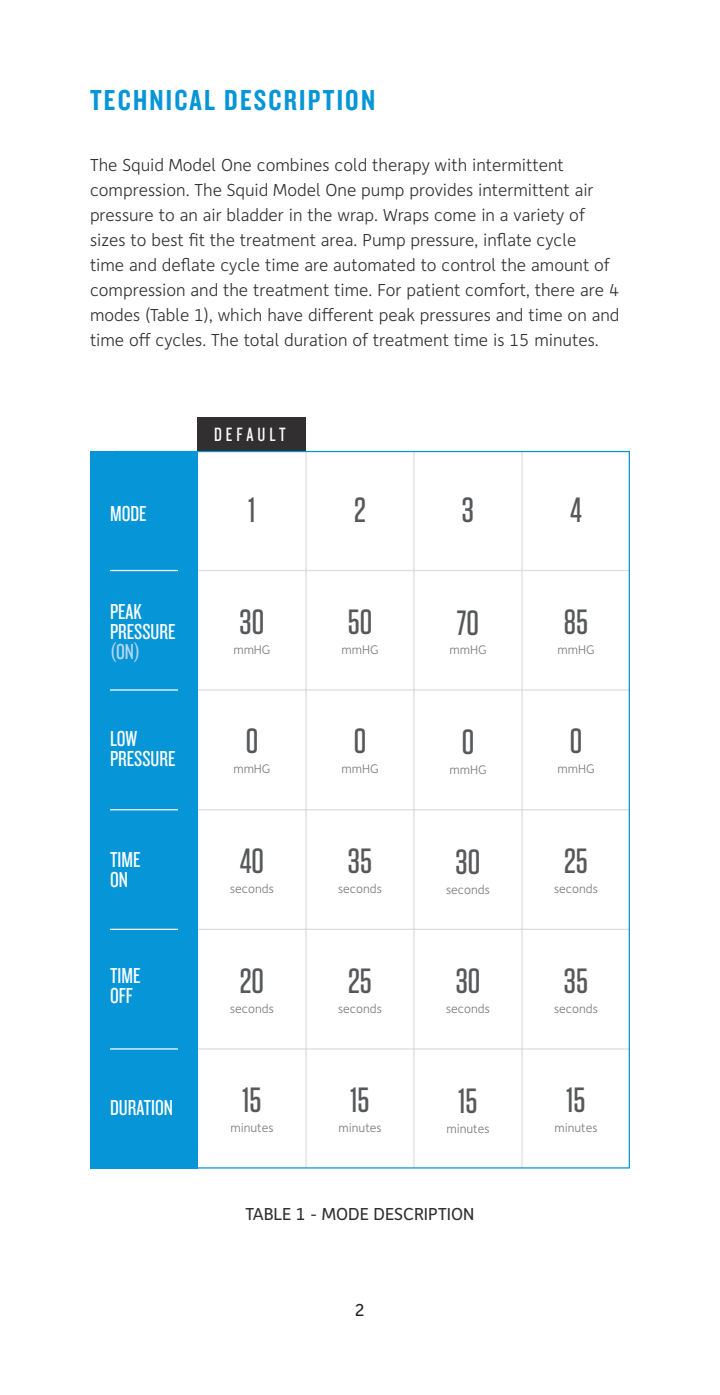
<style>
.page{position:relative;width:720px;height:1395px;background:#fff}
.page>*{position:absolute;margin:0;border:0;box-sizing:border-box;transform-origin:0 0}
.t1{font:500 35px "Tungsten";color:#57585a}
.t2{font:30px "Knockout HTF49 Liteweight";letter-spacing:.075em;color:#0696d7}
.t3{font:22.5px/20px "Knockout HTF28 Junior Featherwt";color:#fff}
.t4{font:22.5px "Knockout HTF28 Junior Featherwt";color:#b8d7f0}
.t5{font:20px "Knockout HTF28 Junior Featherwt";letter-spacing:.2em;color:#fff}
.t6{font:300 17.5px/25px "Depot";color:#312f30}
.t7{font:17.5px "Depot";color:#312f30}
.t8{font:17.5px "Depot";color:#231f20}
.t9{font:300 12.5px "Depot";color:#76787b}
</style>
<div class="page">
<div style="left:198px;top:417px;width:108px;height:34px;background:#312f30"></div>
<div style="left:90px;top:451px;width:108px;height:718px;background:#0696d7"></div>
<svg style="left:115px;top:451px;width:515px;height:718px"></svg>
<hr style="left:110px;top:570px;width:68px;height:1px;background:#fff">
<hr style="left:110px;top:689px;width:68px;height:2px;background:#fff">
<hr style="left:110px;top:809px;width:68px;height:1px;background:#fff">
<hr style="left:110px;top:929px;width:68px;height:1px;background:#fff">
<hr style="left:110px;top:1048px;width:68px;height:2px;background:#fff">
<h2 class="t2" style="left:90px;top:85px;width:287px">TECHNICAL DESCRIPTION</h2>
<p class="t6" style="left:90px;top:152px;width:531px">The Squid Model One combines cold therapy with intermittent compression. The Squid Model One pump provides intermittent air pressure to an air bladder in the wrap. Wraps come in a variety of sizes to best fit the treatment area. Pump pressure, inflate cycle<br>time and deflate cycle time are automated to control the amount of compression and the treatment time. For patient comfort, there are 4 modes (Table 1), which have different peak pressures and time on and time off cycles. The total duration of treatment time is 15 minutes.</p>
<p class="t3" style="left:110px;top:504px;width:38px">MODE</p>
<p class="t3" style="left:110px;top:602px;width:67px">PEAK<br>PRESSURE</p>
<p class="t4" style="left:110px;top:640px;width:32px">(ON)</p>
<p class="t3" style="left:110px;top:729px;width:67px">LOW<br>PRESSURE</p>
<p class="t3" style="left:110px;top:850px;width:32px">TIME<br>ON</p>
<p class="t3" style="left:110px;top:967px;width:32px">TIME<br>OFF</p>
<p class="t3" style="left:110px;top:1098px;width:65px">DURATION</p>
<p class="t5" style="left:214px;top:424px;width:73px">DEFAULT</p>
<h1 class="t1" style="left:249px;top:492px;width:8px">1</h1>
<h1 class="t1" style="left:354px;top:492px;width:13px">2</h1>
<h1 class="t1" style="left:462px;top:492px;width:14px">3</h1>
<h1 class="t1" style="left:570px;top:492px;width:13px">4</h1>
<h1 class="t1" style="left:240px;top:603px;width:26px">30</h1>
<h1 class="t1" style="left:348px;top:603px;width:26px">50</h1>
<h1 class="t1" style="left:457px;top:604px;width:24px">70</h1>
<h1 class="t1" style="left:564px;top:603px;width:26px">85</h1>
<p class="t9" style="left:233px;top:642px;width:39px">mmHG</p>
<p class="t9" style="left:341px;top:642px;width:39px">mmHG</p>
<p class="t9" style="left:449px;top:643px;width:39px">mmHG</p>
<p class="t9" style="left:557px;top:642px;width:39px">mmHG</p>
<h1 class="t1" style="left:246px;top:723px;width:14px">0</h1>
<h1 class="t1" style="left:354px;top:723px;width:14px">0</h1>
<h1 class="t1" style="left:462px;top:724px;width:14px">0</h1>
<h1 class="t1" style="left:570px;top:723px;width:14px">0</h1>
<p class="t9" style="left:233px;top:762px;width:39px">mmHG</p>
<p class="t9" style="left:341px;top:762px;width:39px">mmHG</p>
<p class="t9" style="left:449px;top:762px;width:39px">mmHG</p>
<p class="t9" style="left:557px;top:762px;width:39px">mmHG</p>
<h1 class="t1" style="left:240px;top:843px;width:26px">40</h1>
<h1 class="t1" style="left:348px;top:843px;width:26px">35</h1>
<h1 class="t1" style="left:456px;top:843px;width:26px">30</h1>
<h1 class="t1" style="left:564px;top:843px;width:25px">25</h1>
<p class="t9" style="left:230px;top:881px;width:45px">seconds</p>
<p class="t9" style="left:338px;top:881px;width:45px">seconds</p>
<p class="t9" style="left:446px;top:882px;width:45px">seconds</p>
<p class="t9" style="left:554px;top:881px;width:45px">seconds</p>
<h1 class="t1" style="left:240px;top:962px;width:26px">20</h1>
<h1 class="t1" style="left:348px;top:962px;width:25px">25</h1>
<h1 class="t1" style="left:456px;top:963px;width:26px">30</h1>
<h1 class="t1" style="left:564px;top:962px;width:26px">35</h1>
<p class="t9" style="left:230px;top:1001px;width:45px">seconds</p>
<p class="t9" style="left:338px;top:1001px;width:45px">seconds</p>
<p class="t9" style="left:446px;top:1002px;width:45px">seconds</p>
<p class="t9" style="left:554px;top:1001px;width:45px">seconds</p>
<h1 class="t1" style="left:242px;top:1082px;width:20px">15</h1>
<h1 class="t1" style="left:567px;top:1082px;width:20px">15</h1>
<p class="t9" style="left:230px;top:1121px;width:45px">minutes</p>
<h1 class="t1" style="left:351px;top:1082px;width:20px">15</h1>
<p class="t9" style="left:338px;top:1121px;width:45px">minutes</p>
<h1 class="t1" style="left:459px;top:1083px;width:20px">15</h1>
<p class="t9" style="left:446px;top:1121px;width:45px">minutes</p>
<p class="t9" style="left:554px;top:1121px;width:45px">minutes</p>
<p class="t7" style="left:246px;top:1204px;width:230px">TABLE 1 - MODE DESCRIPTION</p>
<p class="t8" style="left:355px;top:1300px;width:12px">2</p>
</div>
